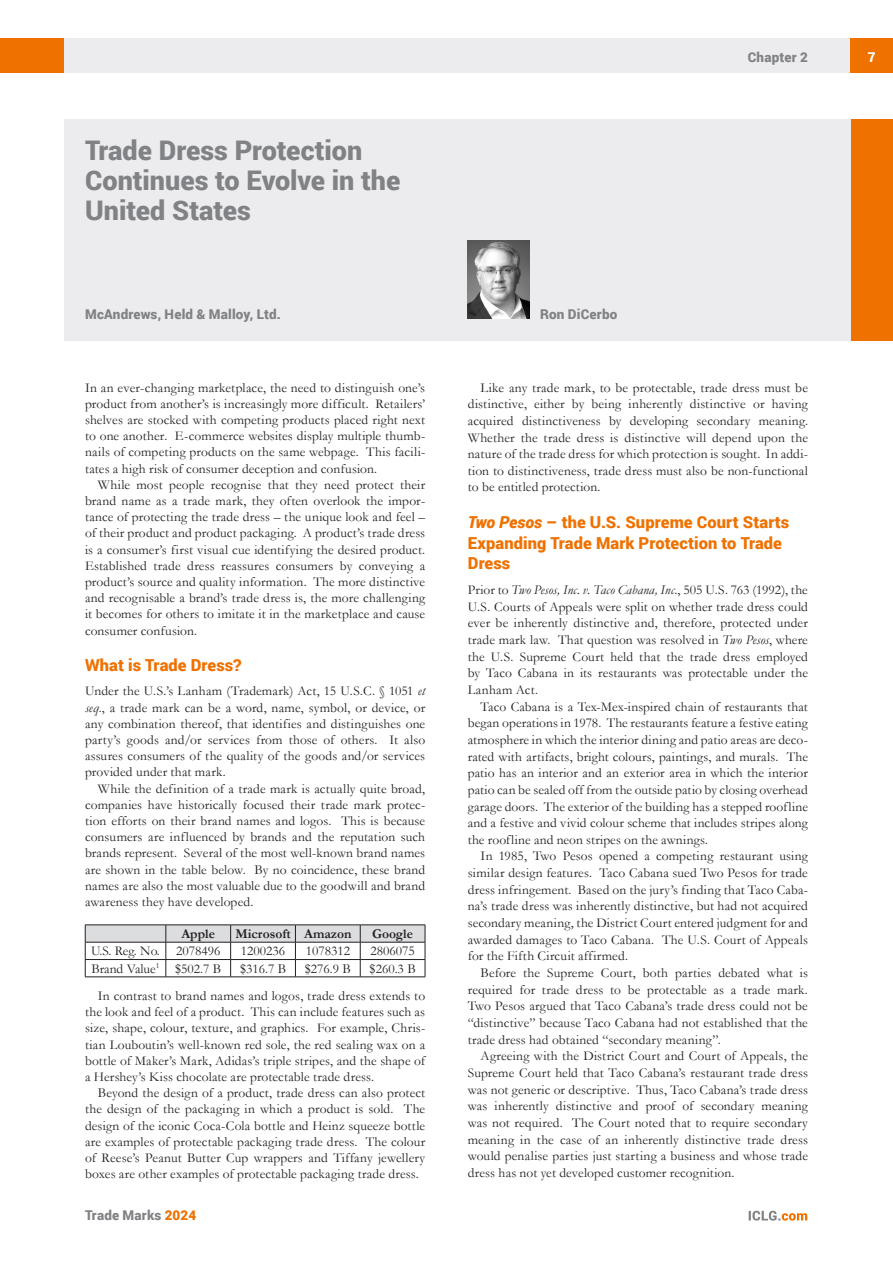
<style>
.page{position:relative;width:893px;height:1263px;background:#fff}
.page>*{position:absolute;margin:0;border:0;box-sizing:border-box;transform-origin:0 0}
.t1{font:900 27px/30px "Roboto";color:#808285}
.MS_Heading_Gen_Chapter{font:900 16.5px/20.2px "Roboto";letter-spacing:.005em;color:#ef7100}
.MS_Body_Text_-_Second_Paragraph{font:13.5px/16.6px "Garamond";letter-spacing:.005em;color:#231f20;text-align:justify}
.MS_Body_Text_-_First_Paragraph{font:13.5px/16.2px "Garamond";letter-spacing:.01em;color:#231f20;text-align:justify}
.t2{font:900 13.5px "Roboto";letter-spacing:.015em;color:#808285}
.t3{font:700 13.5px "Garamond";color:#231f20}
.t4{font:900 13.5px "Roboto";color:#fff}
.s1{font-style:italic}
.s2{color:#ef7100}
</style>
<div class="page">
<div style="left:64px;top:38px;width:786px;height:34px;background:#ececee"></div>
<div style="left:850px;top:38px;width:43px;height:34px;background:#ef7100"></div>
<div style="left:0;top:38px;width:64px;height:34px;background:#ef7100"></div>
<svg style="left:749px;top:1211px;width:58px;height:9px"></svg>
<div style="left:850px;top:119px;width:43px;height:221px;background:#ef7100"></div>
<div style="left:64px;top:119px;width:786px;height:221px;background:#ececee"></div>
<img style="left:468px;top:240px;width:61px;height:79px">
<hr style="left:85px;top:924px;width:81px;height:1px;background:#231f20">
<hr style="left:166px;top:924px;width:65px;height:1px;background:#231f20">
<hr style="left:231px;top:924px;width:64px;height:1px;background:#231f20">
<hr style="left:295px;top:924px;width:65px;height:1px;background:#231f20">
<hr style="left:360px;top:924px;width:65px;height:1px;background:#231f20">
<svg style="left:85px;top:925px;width:341px;height:52px"></svg>
<hr style="left:85px;top:976px;width:81px;height:1px;background:#231f20">
<hr style="left:166px;top:976px;width:65px;height:1px;background:#231f20">
<hr style="left:231px;top:976px;width:64px;height:1px;background:#231f20">
<hr style="left:295px;top:976px;width:65px;height:1px;background:#231f20">
<hr style="left:360px;top:976px;width:65px;height:1px;background:#231f20">
<h1 class="t1" style="left:85px;top:134px;width:317px">Trade Dress Protection<br>Continues to Evolve in the<br>United States</h1>
<p class="t2" style="left:85px;top:305px;width:197px">McAndrews, Held &amp; Malloy, Ltd.</p>
<p class="t2" style="left:540px;top:305px;width:79px">Ron DiCerbo</p>
<p class="t2" style="left:748px;top:48px;width:62px">Chapter 2</p>
<p class="t4" style="left:868px;top:48px;width:9px">7</p>
<p class="MS_Body_Text_-_First_Paragraph" style="left:85px;top:379px;width:342px">In an ever-changing marketplace, the need to distinguish one’s product from another’s is increasingly more difficult. Retailers’ shelves are stocked with competing products placed right next to one another. E-commerce websites display multiple thumb&shy;nails of competing products on the same webpage. This facili&shy;tates a high risk of consumer deception and confusion.</p>
<p class="MS_Body_Text_-_Second_Paragraph" style="left:85px;top:476px;width:342px;line-height:16.2px;text-indent:13px">While most people recognise that they need protect their brand name as a trade mark, they often overlook the impor&shy;tance of protecting the trade dress – the unique look and feel – of their product and product packaging. A product’s trade dress is a consumer’s first visual cue identifying the desired product.<br>Established trade dress reassures consumers by conveying a product’s source and quality information. The more distinctive and recognisable a brand’s trade dress is, the more challenging it becomes for others to imitate it in the marketplace and cause consumer confusion.</p>
<p class="MS_Heading_Gen_Chapter" style="left:85px;top:654px;width:158px">What is Trade Dress?</p>
<p class="MS_Body_Text_-_First_Paragraph" style="left:85px;top:683px;width:342px">Under the U.S.’s Lanham (Trademark) Act, 15 U.S.C. § 1051 <span class="s1">et seq</span>., a trade mark can be a word, name, symbol, or device, or any combination thereof, that identifies and distinguishes one party’s goods and/or services from those of others. It also assures consumers of the quality of the goods and/or services provided under that mark.</p>
<p class="MS_Body_Text_-_Second_Paragraph" style="left:85px;top:780px;width:342px;line-height:16.2px;text-indent:13px">While the definition of a trade mark is actually quite broad, companies have historically focused their trade mark protec&shy;tion efforts on their brand names and logos. This is because consumers are influenced by brands and the reputation such brands represent. Several of the most well-known brand names are shown in the table below. By no coincidence, these brand names are also the most valuable due to the goodwill and brand awareness they have developed.</p>
<p class="t3" style="left:181px;top:924px;width:35px">Apple</p>
<p class="t3" style="left:235px;top:924px;width:57px">Microsoft</p>
<p class="t3" style="left:304px;top:924px;width:49px">Amazon</p>
<p class="t3" style="left:372px;top:924px;width:42px">Google</p>
<p class="MS_Body_Text_-_Second_Paragraph" style="left:91px;top:942px;width:70px">U.S. Reg. No.</p>
<p class="MS_Body_Text_-_Second_Paragraph" style="left:176px;top:942px;width:46px">2078496</p>
<p class="MS_Body_Text_-_Second_Paragraph" style="left:241px;top:942px;width:46px">1200236</p>
<p class="MS_Body_Text_-_Second_Paragraph" style="left:306px;top:942px;width:46px">1078312</p>
<p class="MS_Body_Text_-_Second_Paragraph" style="left:370px;top:942px;width:46px">2806075</p>
<p class="MS_Body_Text_-_Second_Paragraph" style="left:91px;top:960px;width:70px">Brand Value<sup>1</sup></p>
<p class="MS_Body_Text_-_Second_Paragraph" style="left:175px;top:960px;width:48px">$502.7 B</p>
<p class="MS_Body_Text_-_Second_Paragraph" style="left:240px;top:960px;width:48px">$316.7 B</p>
<p class="MS_Body_Text_-_Second_Paragraph" style="left:305px;top:960px;width:48px">$276.9 B</p>
<p class="MS_Body_Text_-_Second_Paragraph" style="left:370px;top:960px;width:48px">$260.3 B</p>
<p class="MS_Body_Text_-_Second_Paragraph" style="left:85px;top:987px;width:342px;line-height:16.2px;text-indent:13px">In contrast to brand names and logos, trade dress extends to the look and feel of a product. This can include features such as size, shape, colour, texture, and graphics. For example, Chris&shy;tian Louboutin’s well-known red sole, the red sealing wax on a bottle of Maker’s Mark, Adidas’s triple stripes, and the shape of a Hershey’s Kiss chocolate are protectable trade dress.</p>
<p class="MS_Body_Text_-_Second_Paragraph" style="left:85px;top:1084px;width:342px;line-height:16.2px;text-indent:13px">Beyond the design of a product, trade dress can also protect the design of the packaging in which a product is sold. The design of the iconic Coca-Cola bottle and Heinz squeeze bottle are examples of protectable packaging trade dress. The colour of Reese’s Peanut Butter Cup wrappers and Tiffany jewellery boxes are other examples of protectable packaging trade dress.</p>
<p class="t2" style="left:85px;top:1206px;width:113px">Trade Marks <span class="s2">2024</span></p>
<p class="MS_Body_Text_-_Second_Paragraph" style="left:468px;top:379px;width:342px;text-indent:13px">Like any trade mark, to be protectable, trade dress must be distinctive, either by being inherently distinctive or having acquired distinctiveness by developing secondary meaning.<br>Whether the trade dress is distinctive will depend upon the nature of the trade dress for which protection is sought. In addi&shy;tion to distinctiveness, trade dress must also be non-functional to be entitled protection.</p>
<p class="MS_Heading_Gen_Chapter" style="left:468px;top:512px;width:323px"><span class="s1">Two Pesos</span> – the U.S. Supreme Court Starts<br>Expanding Trade Mark Protection to Trade<br>Dress</p>
<p class="MS_Body_Text_-_First_Paragraph" style="left:468px;top:581px;width:342px;line-height:16.6px">Prior to <span class="s1">Two Pesos, Inc. v. Taco Cabana, Inc</span>., 505 U.S. 763 (1992), the U.S. Courts of Appeals were split on whether trade dress could ever be inherently distinctive and, therefore, protected under trade mark law. That question was resolved in <span class="s1">Two Pesos</span>, where the U.S. Supreme Court held that the trade dress employed by Taco Cabana in its restaurants was protectable under the Lanham Act.</p>
<p class="MS_Body_Text_-_Second_Paragraph" style="left:468px;top:698px;width:342px;text-indent:13px">Taco Cabana is a Tex-Mex-inspired chain of restaurants that began operations in 1978. The restaurants feature a festive eating atmosphere in which the interior dining and patio areas are deco&shy;rated with artifacts, bright colours, paintings, and murals. The patio has an interior and an exterior area in which the interior patio can be sealed off from the outside patio by closing overhead garage doors. The exterior of the building has a stepped roofline and a festive and vivid colour scheme that includes stripes along the roofline and neon stripes on the awnings.</p>
<p class="MS_Body_Text_-_Second_Paragraph" style="left:468px;top:847px;width:342px;text-indent:13px">In 1985, Two Pesos opened a competing restaurant using similar design features. Taco Cabana sued Two Pesos for trade dress infringement. Based on the jury’s finding that Taco Caba&shy;na’s trade dress was inherently distinctive, but had not acquired secondary meaning, the District Court entered judgment for and awarded damages to Taco Cabana. The U.S. Court of Appeals for the Fifth Circuit affirmed.</p>
<p class="MS_Body_Text_-_Second_Paragraph" style="left:468px;top:964px;width:342px;text-indent:13px">Before the Supreme Court, both parties debated what is required for trade dress to be protectable as a trade mark.<br>Two Pesos argued that Taco Cabana’s trade dress could not be “distinctive” because Taco Cabana had not established that the trade dress had obtained “secondary meaning”.</p>
<p class="MS_Body_Text_-_Second_Paragraph" style="left:468px;top:1047px;width:342px;text-indent:13px">Agreeing with the District Court and Court of Appeals, the Supreme Court held that Taco Cabana’s restaurant trade dress was not generic or descriptive. Thus, Taco Cabana’s trade dress was inherently distinctive and proof of secondary meaning was not required. The Court noted that to require secondary meaning in the case of an inherently distinctive trade dress would penalise parties just starting a business and whose trade dress has not yet developed customer recognition.</p>
</div>
